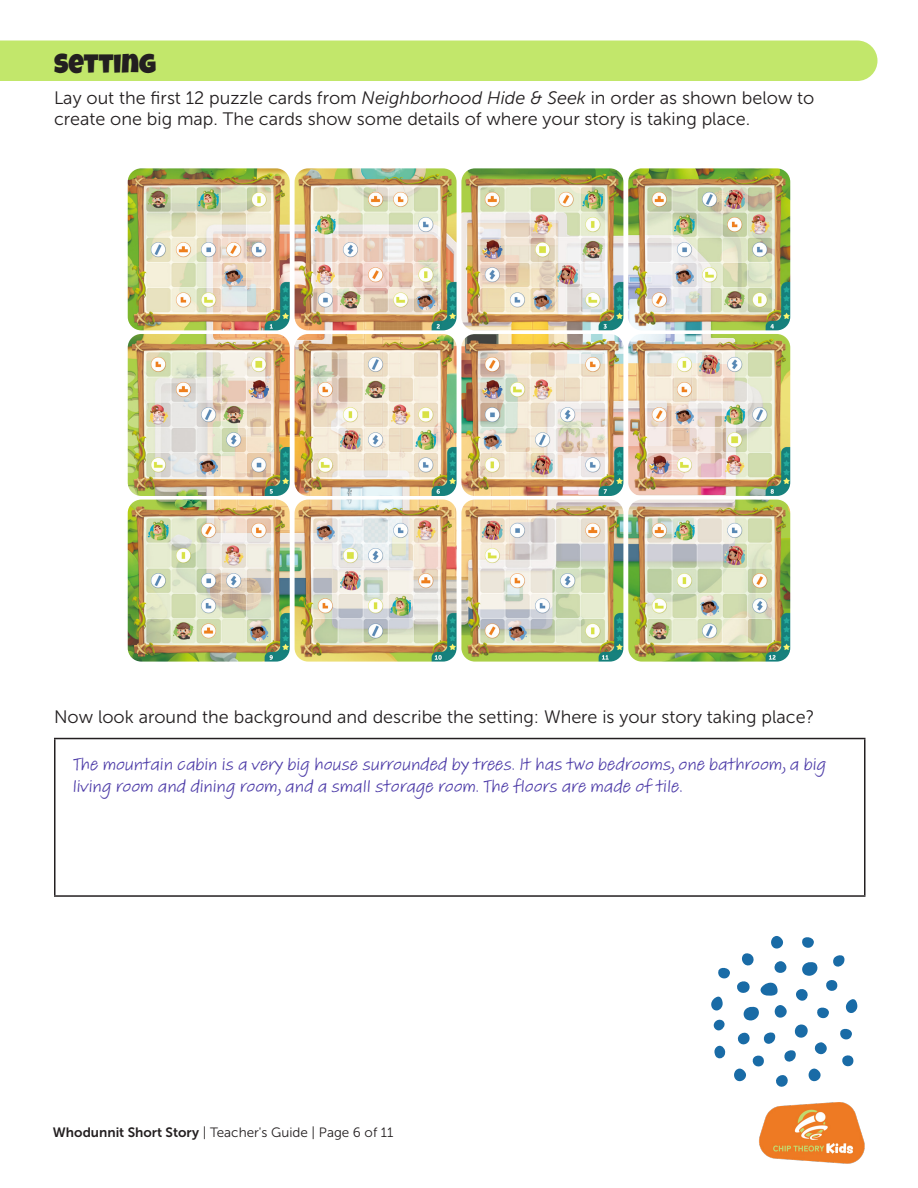
<style>
.page{position:relative;width:918px;height:1188px;background:#fff}
.page>*{position:absolute;margin:0;border:0;box-sizing:border-box;transform-origin:0 0}
.Header_1{font:27px "Luckiest Guy";color:#231f20}
.Body_Text{font:18px/21.6px "Museo Sans 300";color:#231f20}
.Student_Sample_Text{font:18px/21.6px "Adobe Handwriting Tiffany";color:#4f3ea9}
.t1{font:13.5px "Museo Sans 300";color:#231f20}
.s1{font-style:italic}
.s2{font-family:"Museo Sans 700"}
</style>
<div class="page">
<img style="left:759px;top:1102px;width:106px;height:62px">
<div style="left:0;top:40px;width:878px;height:41px;background:#c2e76b"></div>
<img style="left:128px;top:168px;width:162px;height:162px">
<img style="left:295px;top:168px;width:162px;height:162px">
<img style="left:461px;top:168px;width:162px;height:162px">
<img style="left:628px;top:168px;width:162px;height:162px">
<img style="left:128px;top:334px;width:162px;height:162px">
<img style="left:295px;top:334px;width:162px;height:162px">
<img style="left:461px;top:334px;width:162px;height:162px">
<img style="left:628px;top:334px;width:162px;height:162px">
<img style="left:128px;top:500px;width:162px;height:162px">
<img style="left:295px;top:500px;width:162px;height:162px">
<img style="left:461px;top:500px;width:162px;height:162px">
<img style="left:628px;top:500px;width:162px;height:162px">
<hr style="left:54px;top:738px;width:812px;height:1px;background:#231f20">
<hr style="left:54px;top:739px;width:2px;height:156px;background:#231f20">
<hr style="left:864px;top:739px;width:2px;height:156px;background:#231f20">
<hr style="left:54px;top:895px;width:812px;height:2px;background:#231f20">
<svg style="left:711px;top:936px;width:146px;height:151px"></svg>
<p class="Header_1" style="left:54px;top:46px;width:104px">Setting</p>
<p class="Body_Text" style="left:54px;top:87px;width:762px">Lay out the first 12 puzzle cards from <span class="s1">Neighborhood Hide &amp; Seek</span> in order as shown below to create one big map. The cards show some details of where your story is taking place.</p>
<p class="Body_Text" style="left:54px;top:706px;width:762px">Now look around the background and describe the setting: Where is your story taking place?</p>
<p class="Student_Sample_Text" style="left:73px;top:754px;width:755px">The mountain cabin is a very big house surrounded by trees. It has two bedrooms, one bathroom, a big living room and dining room, and a small storage room. The floors are made of tile.</p>
<p class="t1" style="left:53px;top:1125px;width:342px"><span class="s2">Whodunnit Short Story</span> | Teacher's Guide | Page 6 of 11</p>
</div>
